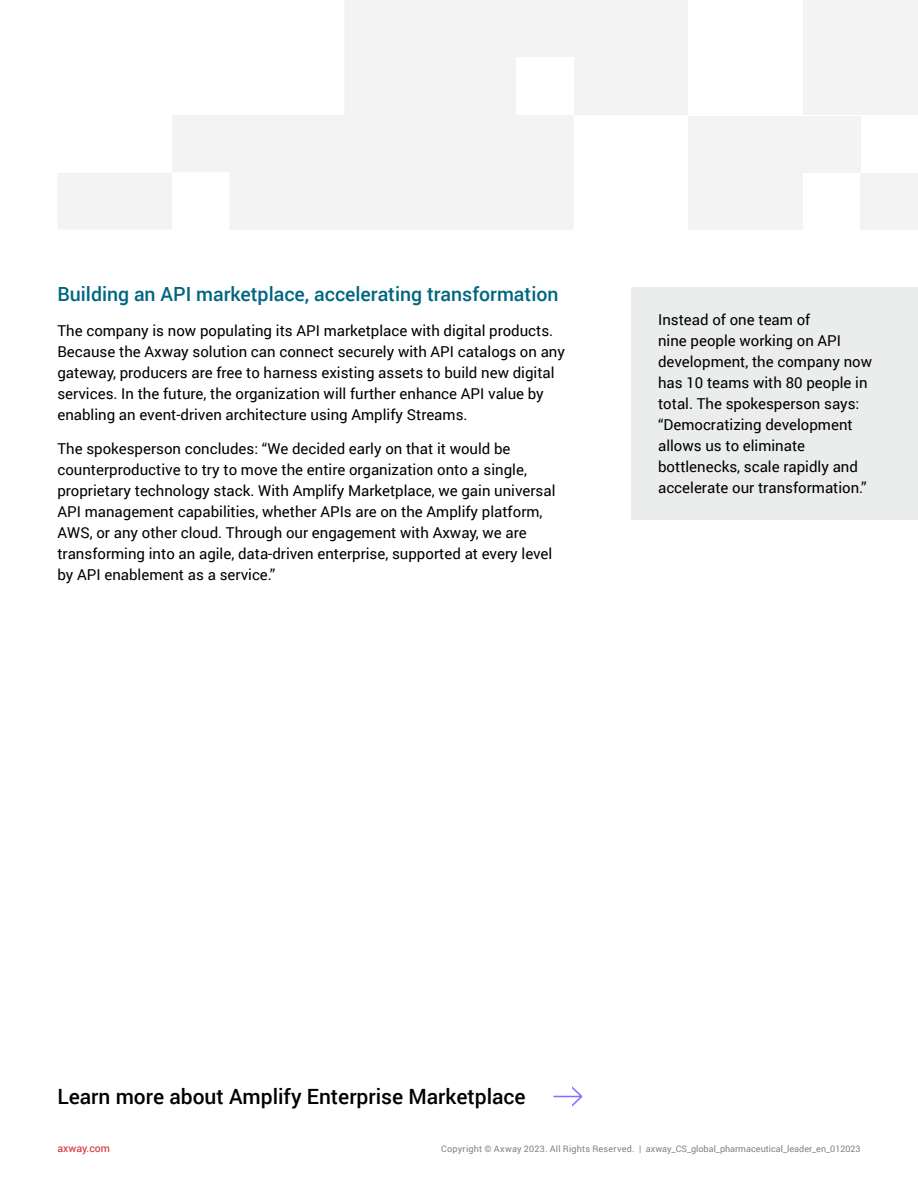
<style>
.page{position:relative;width:918px;height:1188px;background:#fff}
.page>*{position:absolute;margin:0;border:0;box-sizing:border-box;transform-origin:0 0}
.t1{font:500 21px "Roboto";color:#000}
.t2{font:500 19.5px "Roboto";color:#006580}
.t3{font:15px/21px "Roboto";color:#000}
.t4{font:10.5px "Roboto";color:#d22630}
.t5{font:9px "Roboto";color:#7f8184}
</style>
<div class="page">
<svg style="left:554px;top:1086px;width:28px;height:21px"></svg>
<div style="left:688px;top:0;width:230px;height:230px;background:#f3f3f3"></div>
<svg style="left:345px;top:0;width:344px;height:229px;fill:#f3f3f3"></svg>
<div style="left:516px;top:57px;width:58px;height:58px;background:#fff"></div>
<div style="left:688px;top:0;width:115px;height:115px;background:#fff"></div>
<div style="left:803px;top:115px;width:115px;height:117px;background:#fff"></div>
<div style="left:803px;top:116px;width:58px;height:57px;background:#f3f3f3"></div>
<div style="left:861px;top:173px;width:57px;height:57px;background:#f3f3f3"></div>
<svg style="left:58px;top:115px;width:286px;height:114px"></svg>
<div style="left:631px;top:287px;width:287px;height:233px;background:#ebecec"></div>
<h2 class="t2" style="left:57px;top:280px;width:503px">Building an API marketplace, accelerating transformation</h2>
<p class="t3" style="left:57px;top:319px;width:509px">The company is now populating its API marketplace with digital products.<br>Because the Axway solution can connect securely with API catalogs on any gateway, producers are free to harness existing assets to build new digital services. In the future, the organization will further enhance API value by enabling an event-driven architecture using Amplify Streams.</p>
<p class="t3" style="left:57px;top:438px;width:500px">The spokesperson concludes: “We decided early on that it would be counterproductive to try to move the entire organization onto a single, proprietary technology stack. With Amplify Marketplace, we gain universal API management capabilities, whether APIs are on the Amplify platform, AWS, or any other cloud. Through our engagement with Axway, we are transforming into an agile, data-driven enterprise, supported at every level by API enablement as a service.”</p>
<p class="t3" style="left:658px;top:309px;width:215px">Instead of one team of<br>nine people working on API development, the company now has 10 teams with 80 people in total. The spokesperson says: “Democratizing development allows us to eliminate bottlenecks, scale rapidly and accelerate our transformation.”</p>
<h1 class="t1" style="left:57px;top:1082px;width:470px">Learn more about Amplify Enterprise Marketplace</h1>
<p class="t4" style="left:57px;top:1141px;width:54px">axway.com</p>
<p class="t5" style="left:441px;top:1142px;width:421px">Copyright © Axway 2023. All Rights Reserved. | axway_CS_global_pharmaceutical_leader_en_012023</p>
</div>
